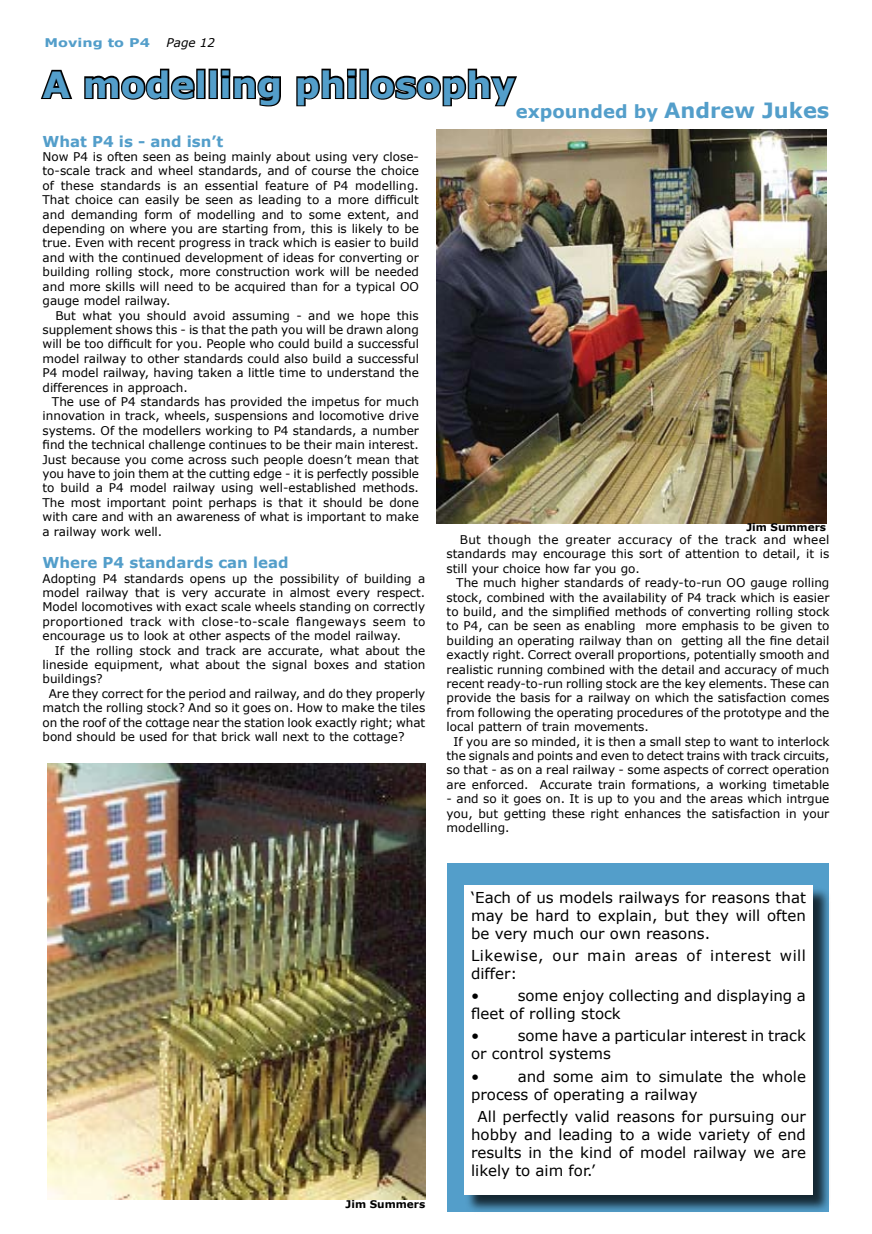
<style>
.page{position:relative;width:872px;height:1234px;background:#fff}
.page>*{position:absolute;margin:0;border:0;box-sizing:border-box;transform-origin:0 0}
.t1{font:700 36px "Verdana";color:#539eca}
.t2{font:700 18px "Verdana";color:#539eca}
.t3{font:15px/18px "Verdana";color:#000}
.t4{font:15px/18px "Verdana";letter-spacing:.03em;color:#000}
.t5{font:700 15px "Verdana";color:#539eca}
.t6{font:12px/14.4px "Verdana";color:#000;text-align:justify}
.t7{font:700 12px "Verdana";color:#539eca;scale:1.2 1}
.t8{font:italic 12px "Verdana";color:#000}
.t9{font:700 10.5px "Verdana";color:#000}
.s1{font-size:21px}
</style>
<div class="page">
<img style="left:48px;top:763px;width:377px;height:436px">
<img style="left:436px;top:129px;width:390px;height:394px">
<svg style="left:40px;top:69px;width:33px;height:30px"></svg>
<svg style="left:84px;top:68px;width:111px;height:32px"></svg>
<div style="left:196px;top:69px;width:10px;height:30px;border:3px solid #000"></div>
<div style="left:208px;top:69px;width:10px;height:30px;border:3px solid #000"></div>
<svg style="left:220px;top:68px;width:61px;height:39px"></svg>
<svg style="left:296px;top:68px;width:61px;height:39px"></svg>
<div style="left:359px;top:69px;width:10px;height:30px;border:3px solid #000"></div>
<svg style="left:368px;top:68px;width:149px;height:39px"></svg>
<div style="left:447px;top:863px;width:381px;height:348px;background:#539eca"></div>
<div style="left:464px;top:886px;width:369px;height:328px;background:#000;opacity:.75"></div>
<div style="left:463px;top:884px;width:349px;height:309px;background:#fff"></div>
<p class="t7" style="left:45px;top:35px;width:89px">Moving to P4</p>
<p class="t8" style="left:167px;top:35px;width:42px">Page 12</p>
<h1 class="t1" style="left:43px;top:61px;width:474px">A modelling philosophy</h1>
<h2 class="t2" style="left:516px;top:100px;width:315px">expounded by <span class="s1">Andrew Jukes</span></h2>
<p class="t5" style="left:43px;top:131px;width:182px">What P4 is - and isn’t</p>
<p class="t6" style="left:43px;top:149px;width:378px">Now P4 is often seen as being mainly about using very close&shy;to-scale track and wheel standards, and of course the choice of these standards is an essential feature of P4 modelling.<br>That choice can easily be seen as leading to a more difficult and demanding form of modelling and to some extent, and depending on where you are starting from, this is likely to be true. Even with recent progress in track which is easier to build and with the continued development of ideas for converting or building rolling stock, more construction work will be needed and more skills will need to be acquired than for a typical OO gauge model railway.</p>
<p class="t6" style="left:43px;top:307px;width:378px;text-indent:13px">But what you should avoid assuming - and we hope this supplement shows this - is that the path you will be drawn along will be too difficult for you. People who could build a successful model railway to other standards could also build a successful P4 model railway, having taken a little time to understand the differences in approach.</p>
<p class="t6" style="left:43px;top:394px;width:378px;text-indent:9px">The use of P4 standards has provided the impetus for much innovation in track, wheels, suspensions and locomotive drive systems. Of the modellers working to P4 standards, a number find the technical challenge continues to be their main interest.<br>Just because you come across such people doesn’t mean that you have to join them at the cutting edge - it is perfectly possible to build a P4 model railway using well-established methods.<br>The most important point perhaps is that it should be done with care and with an awareness of what is important to make a railway work well.</p>
<p class="t5" style="left:43px;top:553px;width:248px">Where P4 standards can lead</p>
<p class="t6" style="left:43px;top:570px;width:384px">Adopting P4 standards opens up the possibility of building a model railway that is very accurate in almost every respect.<br>Model locomotives with exact scale wheels standing on correctly proportioned track with close-to-scale flangeways seem to encourage us to look at other aspects of the model railway.</p>
<p class="t6" style="left:55px;top:642px;width:372px">If the rolling stock and track are accurate, what about the</p>
<p class="t6" style="left:43px;top:657px;width:384px">lineside equipment, what about the signal boxes and station</p>
<p class="t6" style="left:43px;top:671px;width:62px">buildings?</p>
<p class="t6" style="left:49px;top:685px;width:378px">Are they correct for the period and railway, and do they properly</p>
<p class="t6" style="left:43px;top:700px;width:384px">match the rolling stock? And so it goes on. How to make the tiles</p>
<p class="t6" style="left:43px;top:714px;width:384px">on the roof of the cottage near the station look exactly right; what</p>
<p class="t6" style="left:43px;top:729px;width:363px">bond should be used for that brick wall next to the cottage?</p>
<p class="t9" style="left:746px;top:521px;width:81px">Jim Summers</p>
<p class="t6" style="left:446px;top:532px;width:384px;text-indent:13px">But though the greater accuracy of the track and wheel standards may encourage this sort of attention to detail, it is still your choice how far you go.</p>
<p class="t6" style="left:456px;top:575px;width:375px">The much higher standards of ready-to-run OO gauge rolling</p>
<p class="t6" style="left:446px;top:589px;width:384px">stock, combined with the availability of P4 track which is easier</p>
<p class="t6" style="left:446px;top:604px;width:384px">to build, and the simplified methods of converting rolling stock</p>
<p class="t6" style="left:446px;top:618px;width:384px">to P4, can be seen as enabling more emphasis to be given to</p>
<p class="t6" style="left:446px;top:632px;width:384px">building an operating railway than on getting all the fine detail</p>
<p class="t6" style="left:446px;top:647px;width:384px">exactly right. Correct overall proportions, potentially smooth and</p>
<p class="t6" style="left:446px;top:661px;width:384px">realistic running combined with the detail and accuracy of much</p>
<p class="t6" style="left:446px;top:676px;width:384px">recent ready-to-run rolling stock are the key elements. These can</p>
<p class="t6" style="left:446px;top:690px;width:384px">provide the basis for a railway on which the satisfaction comes</p>
<p class="t6" style="left:446px;top:704px;width:384px">from following the operating procedures of the prototype and the</p>
<p class="t6" style="left:446px;top:719px;width:204px">local pattern of train movements.</p>
<p class="t6" style="left:453px;top:733px;width:377px">If you are so minded, it is then a small step to want to interlock</p>
<p class="t6" style="left:446px;top:748px;width:384px">the signals and points and even to detect trains with track circuits,</p>
<p class="t6" style="left:446px;top:762px;width:384px">so that - as on a real railway - some aspects of correct operation</p>
<p class="t6" style="left:446px;top:776px;width:384px">are enforced. Accurate train formations, a working timetable</p>
<p class="t6" style="left:446px;top:791px;width:384px">- and so it goes on. It is up to you and the areas which intrgue you, but getting these right enhances the satisfaction in your modelling.</p>
<p class="t9" style="left:345px;top:1197px;width:81px">Jim Summers</p>
<p class="t3" style="left:471px;top:887px;width:336px;text-align:justify">‘Each of us models railways for reasons that may be hard to explain, but they will often be very much our own reasons.</p>
<p class="t4" style="left:471px;top:945px;width:336px">Likewise, our main areas of interest will differ:</p>
<p class="t3" style="left:471px;top:985px;width:336px;text-indent:46px">some enjoy collecting and displaying a fleet of rolling stock</p>
<p class="t3" style="left:471px;top:1026px;width:336px;text-indent:46px">some have a particular interest in track or control systems</p>
<p class="t3" style="left:471px;top:1066px;width:336px;text-indent:46px">and some aim to simulate the whole process of operating a railway</p>
<p class="t3" style="left:471px;top:1106px;width:336px;text-align:justify;text-indent:7px">All perfectly valid reasons for pursuing our hobby and leading to a wide variety of end results in the kind of model railway we are likely to aim for.’</p>
<p class="t3" style="left:471px;top:985px;width:10px">•</p>
<p class="t3" style="left:471px;top:1026px;width:10px">•</p>
<p class="t3" style="left:471px;top:1066px;width:10px">•</p>
</div>
